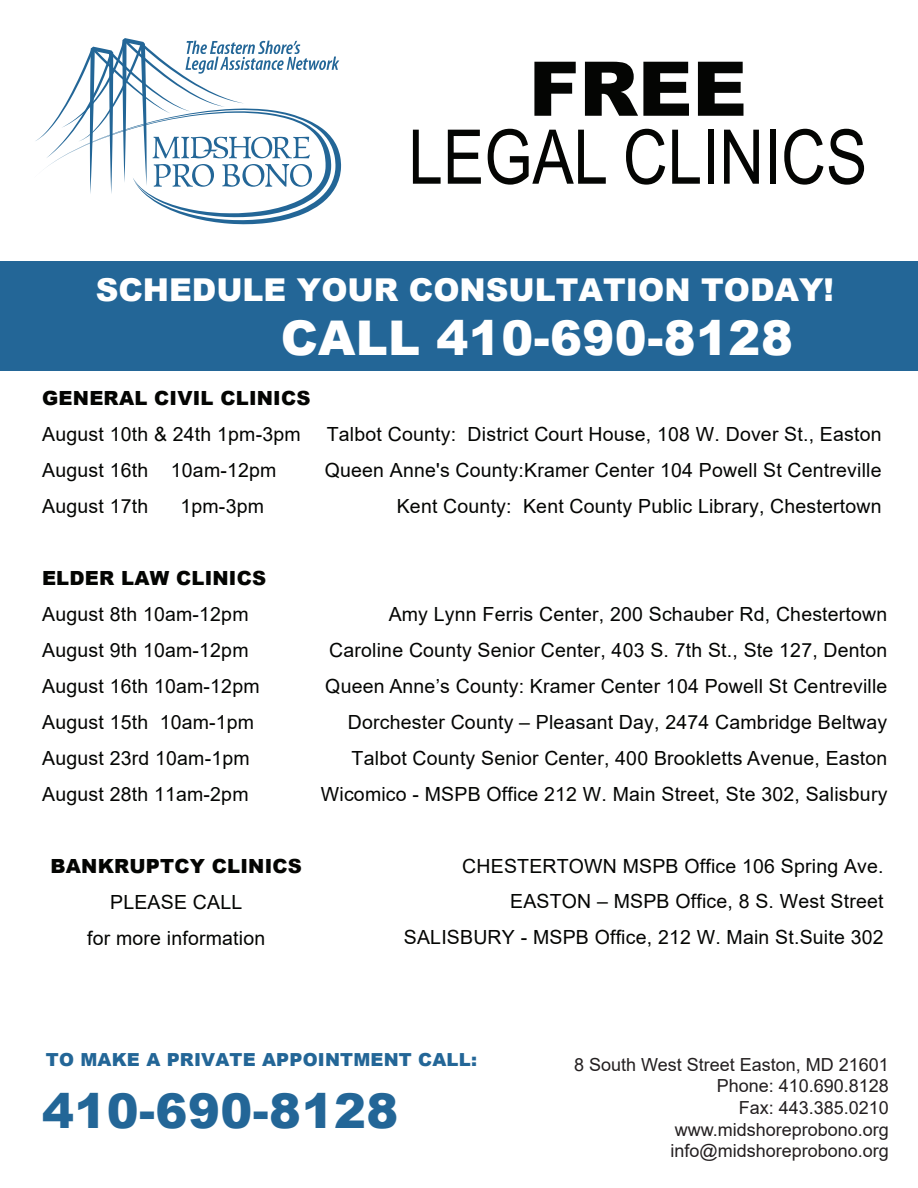
<style>
.page{position:relative;width:918px;height:1188px;background:#fff}
.page>*{position:absolute;margin:0;border:0;box-sizing:border-box;transform-origin:0 0}
.t1{font:75.45px "Arial Narrow";color:#040503}
.t2{font:900 75.45px "Arial";color:#040503}
.t3{font:900 47.85px "Arial";letter-spacing:.01em;color:#fff}
.t4{font:900 47.85px "Arial";letter-spacing:.01em;color:#236697}
.t5{font:900 31.5px "Arial";color:#fff}
.t6{font:19.5px/36px "Arial";letter-spacing:.01em;color:#040503;text-align:right}
.t7{font:900 19.5px "Arial";letter-spacing:.01em;color:#040503}
.t8{font:18px/21.6px "Arial";color:#231f20;text-align:right}
.t9{font:900 18px "Arial";letter-spacing:.01em;color:#236697}
</style>
<div class="page">
<div style="left:0;top:261px;width:918px;height:109px;background:#236697"></div>
<svg style="left:35px;top:38px;width:306px;height:187px"></svg>
<h1 class="t2" style="left:529px;top:34px;width:220px">FREE</h1>
<h1 class="t1" style="left:408px;top:102px;width:460px">LEGAL CLINICS</h1>
<h3 class="t5" style="left:96px;top:267px;width:740px">SCHEDULE YOUR CONSULTATION TODAY!</h3>
<h2 class="t3" style="left:281px;top:304px;width:514px">CALL 410-690-8128</h2>
<p class="t7" style="left:42px;top:384px;width:270px">GENERAL CIVIL CLINICS</p>
<p class="t6" style="left:42px;top:416px;width:260px;text-align:left">August 10th &amp; 24th 1pm-3pm<br>August 16th 10am-12pm<br>August 17th</p>
<p class="t6" style="left:325px;top:416px;width:558px">Talbot County: District Court House, 108 W. Dover St., Easton<br>Queen Anne's County:Kramer Center 104 Powell St Centreville<br>Kent County: Kent County Public Library, Chestertown</p>
<p class="t6" style="left:180px;top:488px;width:85px">1pm-3pm</p>
<p class="t7" style="left:42px;top:564px;width:226px">ELDER LAW CLINICS</p>
<p class="t6" style="left:42px;top:596px;width:219px;text-align:left">August 8th 10am-12pm<br>August 9th 10am-12pm<br>August 16th 10am-12pm<br>August 15th 10am-1pm<br>August 23rd 10am-1pm<br>August 28th 11am-2pm</p>
<p class="t6" style="left:321px;top:596px;width:568px">Amy Lynn Ferris Center, 200 Schauber Rd, Chestertown Caroline County Senior Center, 403 S. 7th St., Ste 127, Denton Queen Anne’s County: Kramer Center 104 Powell St Centreville Dorchester County – Pleasant Day, 2474 Cambridge Beltway Talbot County Senior Center, 400 Brookletts Avenue, Easton Wicomico - MSPB Office 212 W. Main Street, Ste 302, Salisbury</p>
<p class="t7" style="left:51px;top:852px;width:253px">BANKRUPTCY CLINICS</p>
<p class="t6" style="left:87px;top:884px;width:180px;text-align:center">PLEASE CALL<br>for more information</p>
<p class="t6" style="left:404px;top:848px;width:481px">CHESTERTOWN MSPB Office 106 Spring Ave.<br>EASTON – MSPB Office, 8 S. West Street<br>SALISBURY - MSPB Office, 212 W. Main St.Suite 302</p>
<p class="t9" style="left:46px;top:1047px;width:433px">TO MAKE A PRIVATE APPOINTMENT CALL:</p>
<h2 class="t4" style="left:42px;top:1077px;width:358px">410-690-8128</h2>
<p class="t8" style="left:574px;top:1053px;width:316px">8 South West Street Easton, MD 21601<br>Phone: 410.690.8128<br>Fax: 443.385.0210 www.midshoreprobono.org info@midshoreprobono.org</p>
</div>
